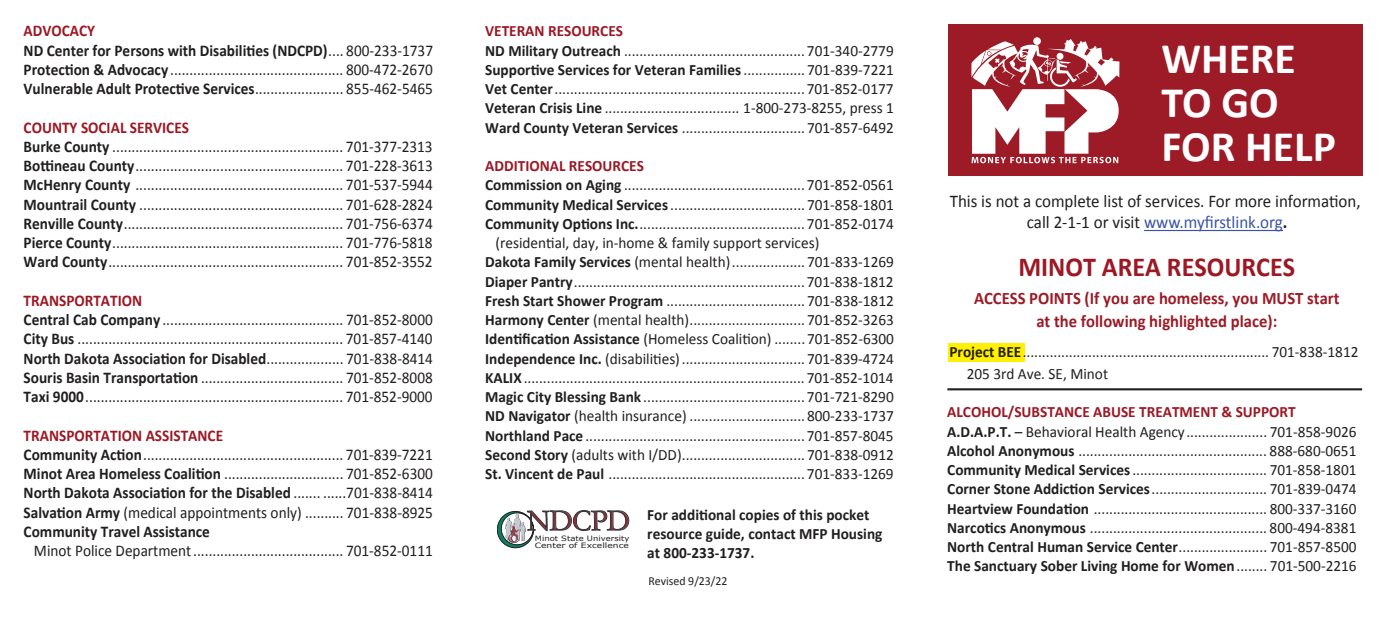
<style>
.page{position:relative;width:1386px;height:630px;background:#fff}
.page>*{position:absolute;margin:0;border:0;box-sizing:border-box;transform-origin:0 0}
.t1{font:700 43.75px/43.8px "Calibri";color:#fff}
.t2{font:30.28px "Garamond";letter-spacing:-.025em;color:#8f2c35}
.t3{font:700 27.47px "Calibri";color:#9c1824;scale:.95 1}
.t4{font:17.85px/21.5px "Calibri";color:#211e1e;text-align:center;scale:.95 1}
.t5{font:700 17.5px/22.4px "Calibri";color:#9c1b27;text-align:center;scale:.95 1}
.t6{font:16.45px/19.2px "Calibri";color:#211e1e;scale:.93 1}
.t7{font:15.75px/19.2px "Calibri";color:#211e1e}
.t8{font:15.75px/22.1px "Calibri";color:#231f20}
.t9{font:700 15.75px/19.2px "Calibri";color:#211e1e}
.t10{font:700 15.75px "Calibri";color:#9c1824}
.t11{font:12.25px "Calibri";color:#201d1e}
.t12{font:7.35px/7.4px "Verdana";letter-spacing:.005em;color:#211e1e;scale:1.15 1}
.s1{font-weight:700;color:#9c1824}
.s2{font-weight:700}
.s3{color:#3a54a4}
.s4{font-weight:700;color:#231f20}
</style>
<div class="page">
<div style="left:948px;top:24px;width:415px;height:152px;background:#9c1b27"></div>
<svg style="left:971px;top:39px;width:148px;height:124px"></svg>
<hr style="left:1144px;top:230px;width:139px;height:1px;background:#3a54a4">
<hr style="left:947px;top:388px;width:415px;height:2px;background:#231f20">
<div style="left:948px;top:344px;width:76px;height:18px;background:#fff101"></div>
<svg style="left:497px;top:510px;width:132px;height:39px"></svg>
<p class="t6" style="left:24px;top:21px;width:442px"><span class="s1">ADVOCACY<br></span><span class="s2">ND Center for Persons with Disabilities (NDCPD)</span>.... 800-233-1737<br><span class="s2">Protection &amp; Advocacy</span> ............................................. 800-472-2670<br><span class="s2">Vulnerable Adult Protective Services</span>....................... 855-462-5465</p>
<p class="t6" style="left:24px;top:118px;width:441px"><span class="s1">COUNTY SOCIAL SERVICES<br></span><span class="s2">Burke County</span> ............................................................ 701-377-2313<br><span class="s2">Bottineau County</span>...................................................... 701-228-3613<br><span class="s2">McHenry County</span> ...................................................... 701-537-5944<br><span class="s2">Mountrail County</span> ..................................................... 701-628-2824<br><span class="s2">Renville County</span>......................................................... 701-756-6374<br><span class="s2">Pierce County</span>............................................................ 701-776-5818<br><span class="s2">Ward County</span>............................................................. 701-852-3552</p>
<p class="t6" style="left:24px;top:291px;width:442px"><span class="s1">TRANSPORTATION<br></span><span class="s2">Central Cab Company</span> ............................................... 701-852-8000<br><span class="s2">City Bus</span> ..................................................................... 701-857-4140<br><span class="s2">North Dakota Association for Disabled</span>.................... 701-838-8414<br><span class="s2">Souris Basin Transportation</span> ..................................... 701-852-8008<br><span class="s2">Taxi 9000</span>................................................................... 701-852-9000</p>
<p class="t6" style="left:24px;top:426px;width:442px"><span class="s1">TRANSPORTATION ASSISTANCE<br></span><span class="s2">Community Action</span>.................................................... 701-839-7221<br><span class="s2">Minot Area Homeless Coalition</span> ............................... 701-852-6300<br><span class="s2">North Dakota Association for the Disabled</span> ....... ......701-838-8414<br><span class="s2">Salvation Army</span> (medical appointments only) .......... 701-838-8925<br><span class="s2">Community Travel Assistance</span></p>
<p class="t6" style="left:34px;top:541px;width:430px">Minot Police Department ....................................... 701-852-0111</p>
<p class="t7" style="left:485px;top:22px;width:410px"><span class="s1">VETERAN RESOURCES<br></span><span class="s2">ND Military Outreach</span> ............................................... 701-340-2779<br><span class="s2">Supportive Services for Veteran Families</span> ................ 701-839-7221<br><span class="s2">Vet Center</span>................................................................. 701-852-0177<br><span class="s2">Veteran Crisis Line</span> ................................... 1-800-273-8255, press 1<br><span class="s2">Ward County Veteran Services</span> ................................ 701-857-6492</p>
<p class="t10" style="left:485px;top:156px;width:160px">ADDITIONAL RESOURCES</p>
<p class="t7" style="left:485px;top:176px;width:410px"><span class="s2">Commission on Aging</span> ............................................... 701-852-0561</p>
<p class="t7" style="left:485px;top:195px;width:410px"><span class="s2">Community Medical Services</span>................................... 701-858-1801</p>
<p class="t7" style="left:485px;top:214px;width:410px"><span class="s2">Community Options Inc.</span>........................................... 701-852-0174</p>
<p class="t7" style="left:496px;top:233px;width:325px">(residential, day, in-home &amp; family support services)</p>
<p class="t7" style="left:485px;top:253px;width:410px"><span class="s2">Dakota Family Services</span> (mental health)................... 701-833-1269</p>
<p class="t7" style="left:485px;top:272px;width:410px"><span class="s2">Diaper Pantry</span>............................................................ 701-838-1812</p>
<p class="t7" style="left:485px;top:291px;width:410px"><span class="s2">Fresh Start Shower Program</span> .................................... 701-838-1812</p>
<p class="t7" style="left:485px;top:310px;width:410px"><span class="s2">Harmony Center</span> (mental health).............................. 701-852-3263</p>
<p class="t7" style="left:485px;top:330px;width:410px"><span class="s2">Identification Assistance</span> (Homeless Coalition) ........ 701-852-6300</p>
<p class="t7" style="left:485px;top:349px;width:410px"><span class="s2">Independence Inc.</span> (disabilities) ................................ 701-839-4724</p>
<p class="t7" style="left:485px;top:368px;width:410px"><span class="s2">KALIX</span>......................................................................... 701-852-1014</p>
<p class="t7" style="left:485px;top:387px;width:410px"><span class="s2">Magic City Blessing Bank</span> .......................................... 701-721-8290</p>
<p class="t7" style="left:485px;top:407px;width:410px"><span class="s2">ND Navigator</span> (health insurance) .............................. 800-233-1737</p>
<p class="t7" style="left:485px;top:426px;width:410px"><span class="s2">Northland Pace</span> ......................................................... 701-857-8045</p>
<p class="t7" style="left:485px;top:445px;width:410px"><span class="s2">Second Story</span> (adults with I/DD)................................ 701-838-0912</p>
<p class="t7" style="left:485px;top:464px;width:410px"><span class="s2">St. Vincent de Paul</span> ................................................... 701-833-1269</p>
<h2 class="t2" style="left:527px;top:502px;width:105px">NDCPD</h2>
<p class="t12" style="left:535px;top:534px;width:84px">Minot State University<br>Center of Excellence</p>
<p class="t9" style="left:647px;top:505px;width:237px">For additional copies of this pocket resource guide, contact MFP Housing at 800-233-1737.</p>
<p class="t11" style="left:648px;top:573px;width:81px">Revised 9/23/22</p>
<h1 class="t1" style="left:1162px;top:37px;width:176px">WHERE<br>TO GO<br>FOR HELP</h1>
<p class="t4" style="left:950px;top:190px;width:434px">This is not a complete list of services. For more information, call 2-1-1 or visit <span class="s3">www.myfirstlink.org</span><span class="s2">.</span></p>
<h3 class="t3" style="left:1018px;top:250px;width:293px">MINOT AREA RESOURCES</h3>
<p class="t5" style="left:974px;top:287px;width:386px">ACCESS POINTS (If you are homeless, you MUST start at the following highlighted place):</p>
<p class="t8" style="left:967px;top:341px;width:393px;text-indent:-17px"><span class="s2">Project BEE</span>................................................................ 701-838-1812<br>205 3rd Ave. SE, Minot</p>
<p class="t7" style="left:947px;top:403px;width:411px"><span class="s1">ALCOHOL/SUBSTANCE ABUSE TREATMENT &amp; SUPPORT </span><span class="s2">A.D.A.P.T.</span> – Behavioral Health Agency..................... 701-858-9026<br><span class="s2">Alcohol Anonymous</span> ................................................. 888-680-0651<br><span class="s2">Community Medical Services</span>................................... 701-858-1801<br><span class="s2">Corner Stone Addiction Services</span>.............................. 701-839-0474<br><span class="s2">Heartview Foundation</span> ............................................. 800-337-3160<br><span class="s2">Narcotics Anonymous</span> .............................................. 800-494-8381<br><span class="s2">North Central Human Service Center</span>....................... 701-857-8500<br><span class="s2">The Sanctuary Sober Living Home</span> <span class="s4">for Women</span>........ 701-500-2216</p>
</div>
